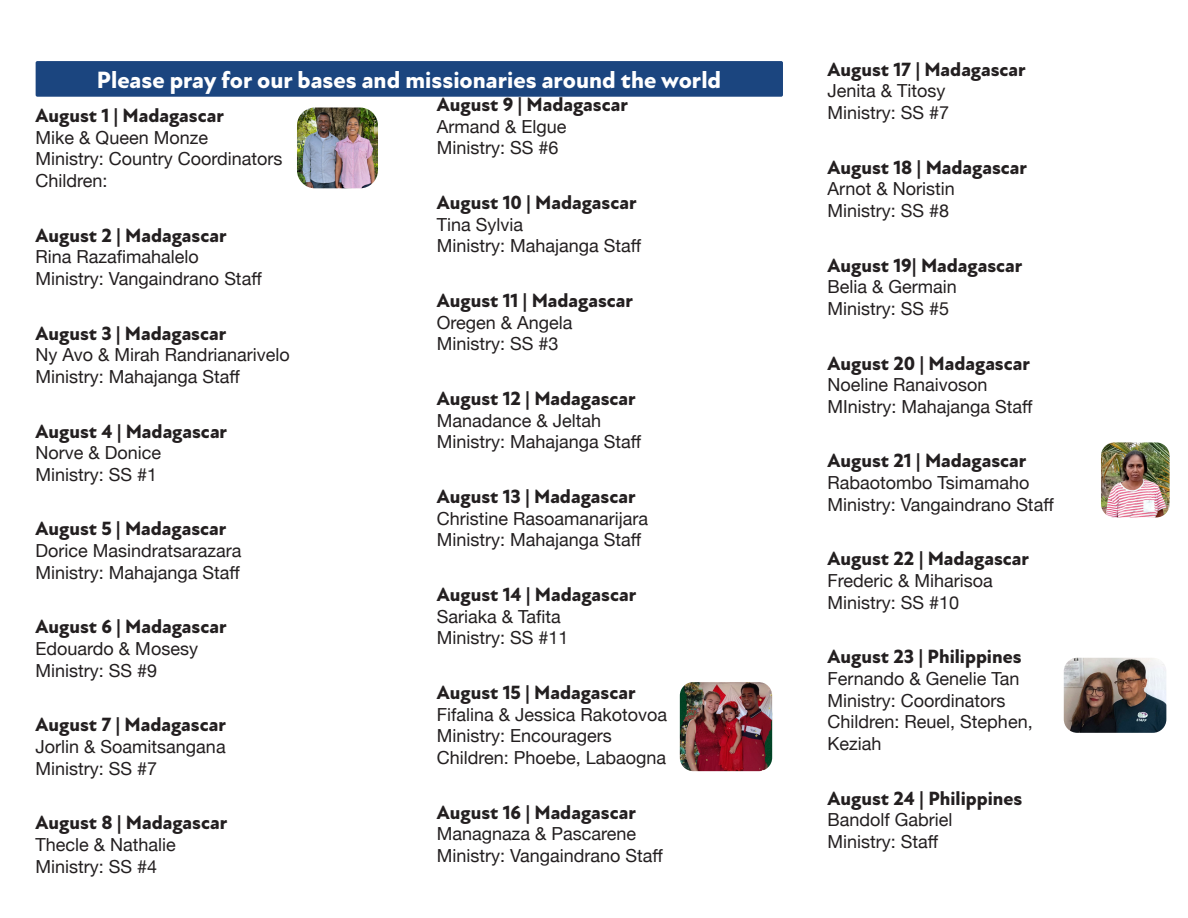
<style>
.page{position:relative;width:1188px;height:918px;background:#fff}
.page>*{position:absolute;margin:0;border:0;box-sizing:border-box;transform-origin:0 0}
.t1{font:800 24px "New Atten";color:#fff}
.t2{font:800 19.5px "New Atten";color:#231f20}
.t3{font:18px/21.6px "Helvetica Neue";color:#231f20}
</style>
<div class="page">
<div style="left:36px;top:61px;width:747px;height:36px;background:#1b457f;border-radius:2px"></div>
<img style="left:680px;top:682px;width:92px;height:89px">
<img style="left:1064px;top:658px;width:102px;height:75px">
<img style="left:297px;top:108px;width:81px;height:80px">
<img style="left:1101px;top:442px;width:69px;height:75px">
<p class="t1" style="left:97px;top:66px;width:626px">Please pray for our bases and missionaries around the world</p>
<p class="t2" style="left:36px;top:104px;width:190px">August 1 | Madagascar</p>
<p class="t3" style="left:36px;top:128px;width:249px">Mike &amp; Queen Monze<br>Ministry: Country Coordinators<br>Children:</p>
<p class="t2" style="left:437px;top:93px;width:193px">August 9 | Madagascar</p>
<p class="t3" style="left:437px;top:117px;width:131px">Armand &amp; Elgue<br>Ministry: SS #6</p>
<p class="t2" style="left:437px;top:191px;width:201px">August 10 | Madagascar</p>
<p class="t3" style="left:437px;top:215px;width:206px">Tina Sylvia<br>Ministry: Mahajanga Staff</p>
<p class="t2" style="left:437px;top:289px;width:198px">August 11 | Madagascar</p>
<p class="t3" style="left:437px;top:313px;width:137px">Oregen &amp; Angela<br>Ministry: SS #3</p>
<p class="t2" style="left:437px;top:387px;width:200px">August 12 | Madagascar</p>
<p class="t3" style="left:437px;top:411px;width:206px">Manadance &amp; Jeltah<br>Ministry: Mahajanga Staff</p>
<p class="t2" style="left:437px;top:485px;width:200px">August 13 | Madagascar</p>
<p class="t3" style="left:437px;top:509px;width:213px">Christine Rasoamanarijara<br>Ministry: Mahajanga Staff</p>
<p class="t2" style="left:437px;top:583px;width:201px">August 14 | Madagascar</p>
<p class="t3" style="left:437px;top:606px;width:133px">Sariaka &amp; Tafita<br>Ministry: SS #11</p>
<p class="t2" style="left:437px;top:681px;width:200px">August 15 | Madagascar</p>
<p class="t3" style="left:437px;top:704px;width:232px">Fifalina &amp; Jessica Rakotovoa<br>Ministry: Encouragers<br>Children: Phoebe, Labaogna</p>
<p class="t2" style="left:437px;top:801px;width:201px">August 16 | Madagascar</p>
<p class="t3" style="left:437px;top:824px;width:228px">Managnaza &amp; Pascarene<br>Ministry: Vangaindrano Staff</p>
<p class="t2" style="left:36px;top:224px;width:193px">August 2 | Madagascar</p>
<p class="t3" style="left:36px;top:247px;width:228px">Rina Razafimahalelo<br>Ministry: Vangaindrano Staff</p>
<p class="t2" style="left:36px;top:322px;width:192px">August 3 | Madagascar</p>
<p class="t3" style="left:36px;top:345px;width:256px">Ny Avo &amp; Mirah Randrianarivelo<br>Ministry: Mahajanga Staff</p>
<p class="t2" style="left:36px;top:420px;width:193px">August 4 | Madagascar</p>
<p class="t3" style="left:36px;top:443px;width:127px">Norve &amp; Donice<br>Ministry: SS #1</p>
<p class="t2" style="left:36px;top:517px;width:192px">August 5 | Madagascar</p>
<p class="t3" style="left:36px;top:541px;width:207px">Dorice Masindratsarazara<br>Ministry: Mahajanga Staff</p>
<p class="t2" style="left:36px;top:615px;width:193px">August 6 | Madagascar</p>
<p class="t3" style="left:36px;top:639px;width:164px">Edouardo &amp; Mosesy<br>Ministry: SS #9</p>
<p class="t2" style="left:36px;top:713px;width:192px">August 7 | Madagascar</p>
<p class="t3" style="left:36px;top:737px;width:192px">Jorlin &amp; Soamitsangana<br>Ministry: SS #7</p>
<p class="t2" style="left:36px;top:811px;width:193px">August 8 | Madagascar</p>
<p class="t3" style="left:36px;top:835px;width:142px">Thecle &amp; Nathalie<br>Ministry: SS #4</p>
<p class="t2" style="left:828px;top:58px;width:200px">August 17 | Madagascar</p>
<p class="t3" style="left:828px;top:81px;width:123px">Jenita &amp; Titosy<br>Ministry: SS #7</p>
<p class="t2" style="left:828px;top:156px;width:201px">August 18 | Madagascar</p>
<p class="t3" style="left:828px;top:179px;width:129px">Arnot &amp; Noristin<br>Ministry: SS #8</p>
<p class="t2" style="left:828px;top:254px;width:196px">August 19| Madagascar</p>
<p class="t3" style="left:828px;top:277px;width:131px">Belia &amp; Germain<br>Ministry: SS #5</p>
<p class="t2" style="left:828px;top:351px;width:204px">August 20 | Madagascar</p>
<p class="t3" style="left:828px;top:375px;width:207px">Noeline Ranaivoson<br>MInistry: Mahajanga Staff</p>
<p class="t2" style="left:828px;top:449px;width:200px">August 21 | Madagascar</p>
<p class="t3" style="left:828px;top:473px;width:228px">Rabaotombo Tsimamaho<br>Ministry: Vangaindrano Staff</p>
<p class="t2" style="left:828px;top:547px;width:203px">August 22 | Madagascar</p>
<p class="t3" style="left:828px;top:571px;width:167px">Frederic &amp; Miharisoa<br>Ministry: SS #10</p>
<p class="t2" style="left:828px;top:645px;width:195px">August 23 | Philippines</p>
<p class="t3" style="left:828px;top:669px;width:207px">Fernando &amp; Genelie Tan<br>Ministry: Coordinators<br>Children: Reuel, Stephen,<br>Keziah</p>
<p class="t2" style="left:828px;top:786px;width:196px">August 24 | Philippines</p>
<p class="t3" style="left:828px;top:810px;width:126px">Bandolf Gabriel<br>Ministry: Staff</p>
</div>
